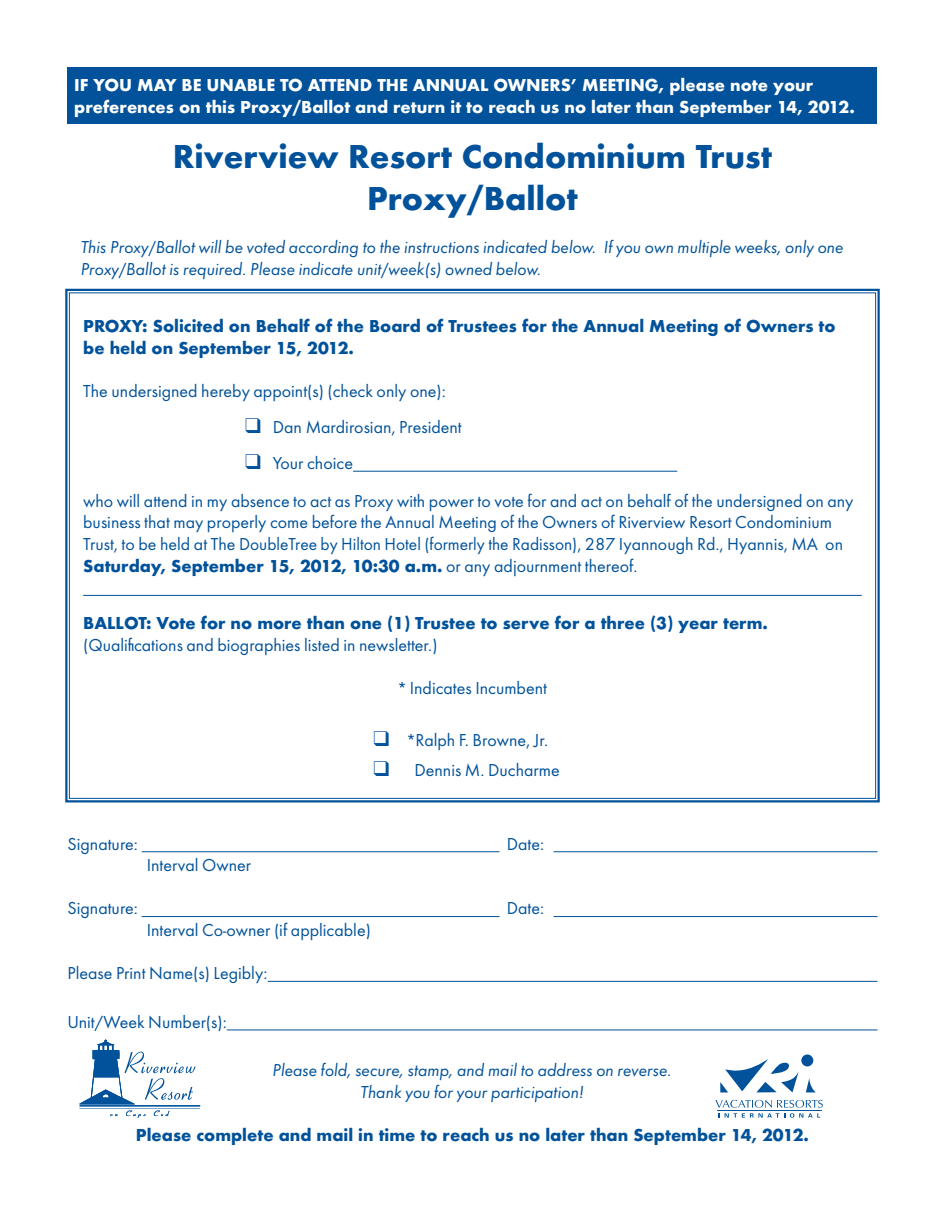
<style>
.page{position:relative;width:945px;height:1215px;background:#fff}
.page>*{position:absolute;margin:0;border:0;box-sizing:border-box;transform-origin:0 0}
.t1{font:34.5px/41.4px "Futura Bld";color:#01529a;text-align:center}
.t2{font:18px/37.8px "Futura";color:#01529a}
.t3{font:18px/21.6px "Futura Bld";color:#01529a}
.t4{font:18px/21.6px "Futura Itl";color:#01529a}
.t5{font:18px/21.6px "Futura Bld";color:#fff}
.s1{font-family:"Futura"}
</style>
<div class="page">
<svg style="left:79px;top:1040px;width:121px;height:78px"></svg>
<div style="left:801px;top:1054px;width:12px;height:13px;background:#01529a;border-radius:50%"></div>
<svg style="left:806px;top:1078px;width:10px;height:14px"></svg>
<svg style="left:716px;top:1100px;width:107px;height:18px"></svg>
<hr style="left:717px;top:1110px;width:105px;height:1px;background:#01529a">
<svg style="left:720px;top:1059px;width:79px;height:33px"></svg>
<div style="left:68px;top:68px;width:810px;height:56px;background:#01529a"></div>
<svg style="left:65px;top:288px;width:815px;height:515px"></svg>
<hr style="left:142px;top:851px;width:357px;height:1px;background:#01529a">
<hr style="left:554px;top:851px;width:324px;height:1px;background:#01529a">
<hr style="left:142px;top:916px;width:357px;height:1px;background:#01529a">
<hr style="left:554px;top:916px;width:324px;height:1px;background:#01529a">
<hr style="left:268px;top:981px;width:610px;height:1px;background:#01529a">
<hr style="left:227px;top:1030px;width:650px;height:1px;background:#01529a">
<p class="t5" style="left:74px;top:76px;width:782px">IF YOU MAY BE UNABLE TO ATTEND THE ANNUAL OWNERS’ MEETING, please note your preferences on this Proxy/Ballot and return it to reach us no later than September 14, 2012.</p>
<h1 class="t1" style="left:173px;top:139px;width:601px">Riverview Resort Condominium Trust<br>Proxy/Ballot</h1>
<p class="t4" style="left:81px;top:238px;width:765px">This Proxy/Ballot will be voted according to the instructions indicated below. If you own multiple weeks, only one<br>Proxy/Ballot is required. Please indicate unit/week(s) owned below.</p>
<p class="t3" style="left:83px;top:317px;width:754px">PROXY: Solicited on Behalf of the Board of Trustees for the Annual Meeting of Owners to be held on September 15, 2012.</p>
<p class="t2" style="left:83px;top:374px;width:364px">The undersigned hereby appoint(s) (check only one):</p>
<p class="t2" style="left:245px;top:410px;width:218px">❑ Dan Mardirosian, President</p>
<p class="t2" style="left:83px;top:446px;width:772px;text-indent:162px">❑ Your choice<br>who will attend in my absence to act as Proxy with power to vote for and act on behalf of the undersigned on any</p>
<p class="t2" style="left:83px;top:513px;width:761px;line-height:21.6px">business that may properly come before the Annual Meeting of the Owners of Riverview Resort Condominium<br>Trust, to be held at The DoubleTree by Hilton Hotel (formerly the Radisson), 287 Iyannough Rd., Hyannis, MA on</p>
<p class="t3" style="left:83px;top:556px;width:556px">Saturday, September 15, 2012, 10:30 a.m. <span class="s1">or any adjournment thereof.</span></p>
<p class="t3" style="left:83px;top:614px;width:686px">BALLOT: Vote for no more than one (1) Trustee to serve for a three (3) year term.</p>
<p class="t2" style="left:83px;top:627px;width:356px">(Qualifications and biographies listed in newsletter.)</p>
<p class="t2" style="left:398px;top:671px;width:150px">* Indicates Incumbent</p>
<p class="t2" style="left:374px;top:722px;width:176px">❑ *Ralph F. Browne, Jr.</p>
<p class="t2" style="left:374px;top:752px;width:188px">❑ Dennis M. Ducharme</p>
<p class="t2" style="left:68px;top:826px;width:72px">Signature:</p>
<p class="t2" style="left:507px;top:826px;width:39px">Date:</p>
<p class="t2" style="left:147px;top:848px;width:106px">Interval Owner</p>
<p class="t2" style="left:68px;top:891px;width:72px">Signature:</p>
<p class="t2" style="left:507px;top:891px;width:39px">Date:</p>
<p class="t2" style="left:147px;top:913px;width:226px">Interval Co-owner (if applicable)</p>
<p class="t2" style="left:68px;top:956px;width:202px">Please Print Name(s) Legibly:</p>
<p class="t2" style="left:68px;top:1004px;width:161px">Unit/Week Number(s):</p>
<p class="t4" style="left:273px;top:1061px;width:401px;text-align:center">Please fold, secure, stamp, and mail to address on reverse.<br>Thank you for your participation!</p>
<p class="t3" style="left:136px;top:1126px;width:675px">Please complete and mail in time to reach us no later than September 14, 2012.</p>
</div>
